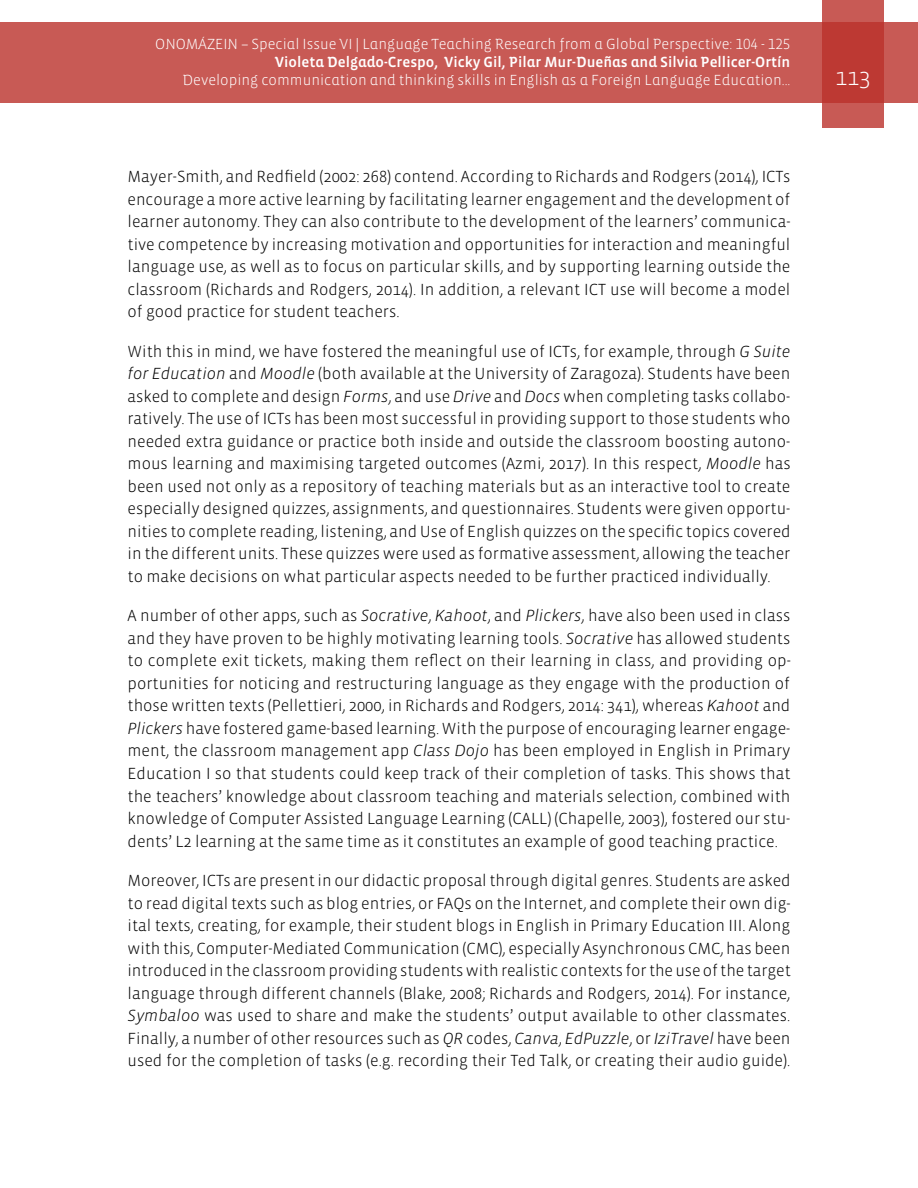
<style>
.page{position:relative;width:918px;height:1188px;background:#fff}
.page>*{position:absolute;margin:0;border:0;box-sizing:border-box;transform-origin:0 0}
.t1{font:300 24px "Vista Sans";color:#fff}
.t2{font:300 16.5px/22.5px "Vista Sans";color:#000;text-align:justify}
.t3{font:300 15px "Vista Sans Alt";color:#fff}
.t4{font:15px "Vista Sans Alt Med";color:#fff}
.s1{font-style:italic}
</style>
<div class="page">
<div style="left:0;top:23px;width:918px;height:80px;background:#c85a55"></div>
<svg style="left:822px;top:0;width:62px;height:128px;background:#c1453f"></svg>
<p class="t3" style="left:155px;top:37px;width:637px">ONOMÁZEIN – Special Issue VI | Language Teaching Research from a Global Perspective: 104 - 125</p>
<p class="t4" style="left:275px;top:55px;width:517px">Violeta Delgado-Crespo, Vicky Gil, Pilar Mur-Dueñas and Silvia Pellicer-Ortín</p>
<p class="t3" style="left:183px;top:73px;width:609px">Developing communication and thinking skills in English as a Foreign Language Education...</p>
<h1 class="t1" style="left:835px;top:65px;width:37px">113</h1>
<p class="t2" style="left:128px;top:166px;width:664px">Mayer-Smith, and Redfield (2002: 268) contend. According to Richards and Rodgers (2014), ICTs encourage a more active learning by facilitating learner engagement and the development of learner autonomy. They can also contribute to the development of the learners’ communica&shy;tive competence by increasing motivation and opportunities for interaction and meaningful language use, as well as to focus on particular skills, and by supporting learning outside the classroom (Richards and Rodgers, 2014). In addition, a relevant ICT use will become a model of good practice for student teachers.</p>
<p class="t2" style="left:128px;top:340px;width:665px">With this in mind, we have fostered the meaningful use of ICTs, for example, through <span class="s1">G Suite for Education</span> and <span class="s1">Moodle</span> (both available at the University of Zaragoza). Students have been asked to complete and design <span class="s1">Forms</span>, and use <span class="s1">Drive</span> and <span class="s1">Docs</span> when completing tasks collabo&shy;ratively. The use of ICTs has been most successful in providing support to those students who needed extra guidance or practice both inside and outside the classroom boosting autono&shy;mous learning and maximising targeted outcomes (Azmi, 2017). In this respect, <span class="s1">Moodle</span> has been used not only as a repository of teaching materials but as an interactive tool to create especially designed quizzes, assignments, and questionnaires. Students were given opportu&shy;nities to complete reading, listening, and Use of English quizzes on the specific topics covered in the different units. These quizzes were used as formative assessment, allowing the teacher to make decisions on what particular aspects needed to be further practiced individually.</p>
<p class="t2" style="left:128px;top:605px;width:665px">A number of other apps, such as <span class="s1">Socrative</span>, <span class="s1">Kahoot</span>, and <span class="s1">Plickers</span>, have also been used in class and they have proven to be highly motivating learning tools. <span class="s1">Socrative</span> has allowed students to complete exit tickets, making them reflect on their learning in class, and providing op&shy;portunities for noticing and restructuring language as they engage with the production of those written texts (Pellettieri, 2000, in Richards and Rodgers, 2014: 341), whereas <span class="s1">Kahoot</span> and <span class="s1">Plickers</span> have fostered game-based learning. With the purpose of encouraging learner engage&shy;ment, the classroom management app <span class="s1">Class Dojo</span> has been employed in English in Primary Education I so that students could keep track of their completion of tasks. This shows that the teachers’ knowledge about classroom teaching and materials selection, combined with knowledge of Computer Assisted Language Learning (CALL) (Chapelle, 2003), fostered our stu&shy;dents’ L2 learning at the same time as it constitutes an example of good teaching practice.</p>
<p class="t2" style="left:128px;top:870px;width:665px">Moreover, ICTs are present in our didactic proposal through digital genres. Students are asked to read digital texts such as blog entries, or FAQs on the Internet, and complete their own dig&shy;ital texts, creating, for example, their student blogs in English in Primary Education III. Along with this, Computer-Mediated Communication (CMC), especially Asynchronous CMC, has been introduced in the classroom providing students with realistic contexts for the use of the target language through different channels (Blake, 2008; Richards and Rodgers, 2014). For instance, <span class="s1">Symbaloo</span> was used to share and make the students’ output available to other classmates.<br>Finally, a number of other resources such as <span class="s1">QR</span> codes, <span class="s1">Canva</span>, <span class="s1">EdPuzzle</span>, or <span class="s1">IziTravel</span> have been used for the completion of tasks (e.g. recording their Ted Talk, or creating their audio guide).</p>
</div>
